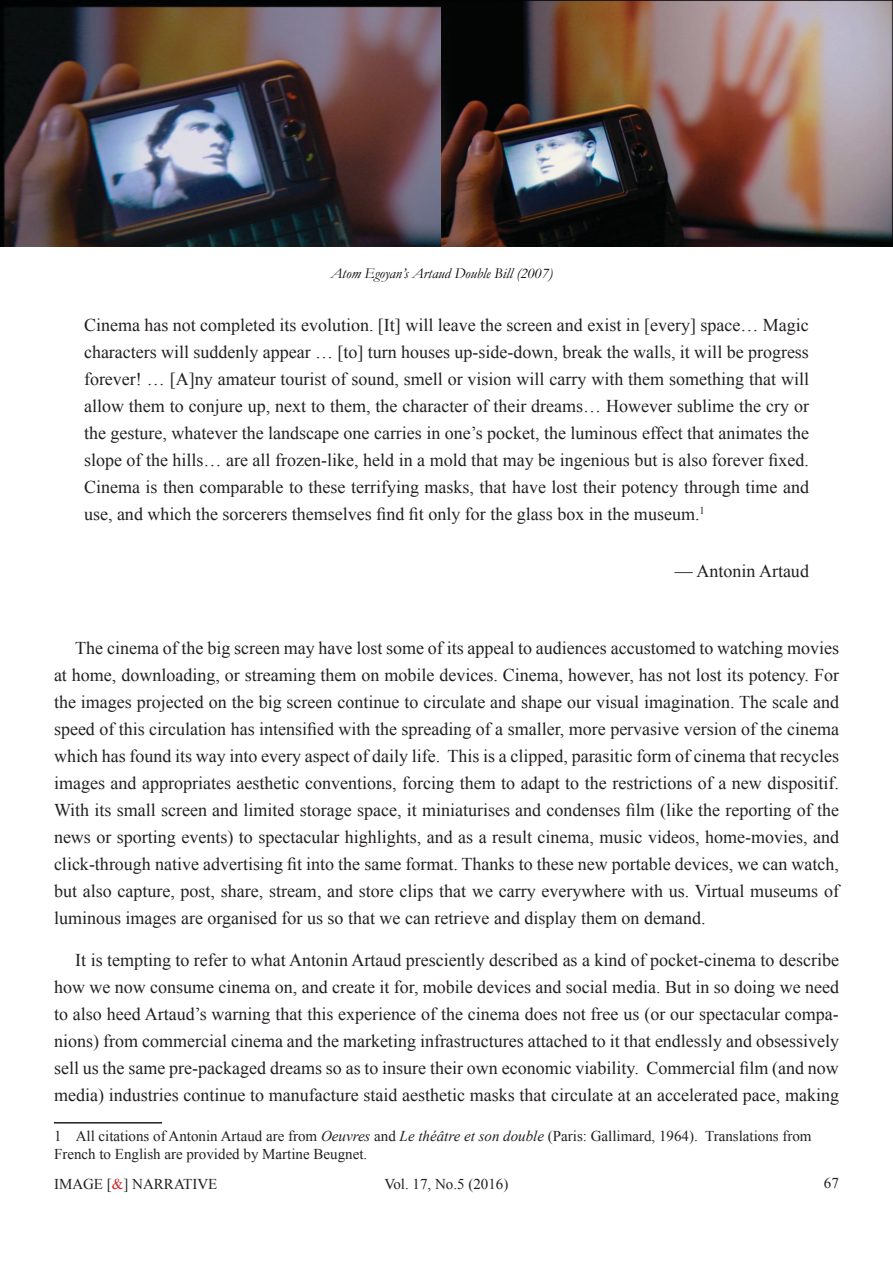
<style>
.page{position:relative;width:893px;height:1263px;background:#fff}
.page>*{position:absolute;margin:0;border:0;box-sizing:border-box;transform-origin:0 0}
.Body_Text{font:18px/27px "Times New Roman";color:#231f20;text-align:justify}
.Citation{font:18px/27px "Times New Roman";color:#231f20;text-align:justify}
.Citation_author{font:18px "Times New Roman";color:#231f20}
.Footnotes{font:15px/18px "Times New Roman";color:#231f20}
.Illustration{font:italic 15px "Garamond";color:#010203}
.s1{font-style:italic}
.s2{color:#d2232a}
</style>
<div class="page">
<hr style="left:54px;top:1122px;width:108px;height:1px;background:#231f20">
<img style="left:0;top:0;width:442px;height:247px">
<img style="left:442px;top:0;width:451px;height:247px">
<p class="Illustration" style="left:331px;top:263px;width:223px">Atom Egoyan’s Artaud Double Bill (2007)</p>
<p class="Citation" style="left:84px;top:312px;width:726px">Cinema has not completed its evolution. [It] will leave the screen and exist in [every] space… Magic characters will suddenly appear … [to] turn houses up-side-down, break the walls, it will be progress forever! … [A]ny amateur tourist of sound, smell or vision will carry with them something that will allow them to conjure up, next to them, the character of their dreams… However sublime the cry or the gesture, whatever the landscape one carries in one’s pocket, the luminous effect that animates the slope of the hills… are all frozen-like, held in a mold that may be ingenious but is also forever fixed.<br>Cinema is then comparable to these terrifying masks, that have lost their potency through time and use, and which the sorcerers themselves find fit only for the glass box in the museum.<sup>1</sup></p>
<p class="Citation_author" style="left:675px;top:559px;width:136px">— Antonin Artaud</p>
<p class="Body_Text" style="left:54px;top:634px;width:786px;text-indent:21px">The cinema of the big screen may have lost some of its appeal to audiences accustomed to watching movies at home, downloading, or streaming them on mobile devices. Cinema, however, has not lost its potency. For the images projected on the big screen continue to circulate and shape our visual imagination. The scale and speed of this circulation has intensified with the spreading of a smaller, more pervasive version of the cinema which has found its way into every aspect of daily life. This is a clipped, parasitic form of cinema that recycles images and appropriates aesthetic conventions, forcing them to adapt to the restrictions of a new dispositif.<br>With its small screen and limited storage space, it miniaturises and condenses film (like the reporting of the news or sporting events) to spectacular highlights, and as a result cinema, music videos, home-movies, and click-through native advertising fit into the same format. Thanks to these new portable devices, we can watch, but also capture, post, share, stream, and store clips that we carry everywhere with us. Virtual museums of luminous images are organised for us so that we can retrieve and display them on demand.</p>
<p class="Body_Text" style="left:54px;top:946px;width:786px;text-indent:21px">It is tempting to refer to what Antonin Artaud presciently described as a kind of pocket-cinema to describe how we now consume cinema on, and create it for, mobile devices and social media. But in so doing we need to also heed Artaud’s warning that this experience of the cinema does not free us (or our spectacular compa&shy;nions) from commercial cinema and the marketing infrastructures attached to it that endlessly and obsessively sell us the same pre-packaged dreams so as to insure their own economic viability. Commercial film (and now media) industries continue to manufacture staid aesthetic masks that circulate at an accelerated pace, making</p>
<p class="Footnotes" style="left:54px;top:1126px;width:759px">1 All citations of Antonin Artaud are from <span class="s1">Oeuvres</span> and <span class="s1">Le théâtre et son double</span> (Paris: Gallimard, 1964). Translations from<br>French to English are provided by Martine Beugnet.</p>
<p class="Footnotes" style="left:54px;top:1175px;width:165px">IMAGE [<span class="s2">&amp;</span>] NARRATIVE</p>
<p class="Footnotes" style="left:385px;top:1175px;width:125px">Vol. 17, No.5 (2016)</p>
<p class="Footnotes" style="left:824px;top:1173px;width:16px">67</p>
</div>
